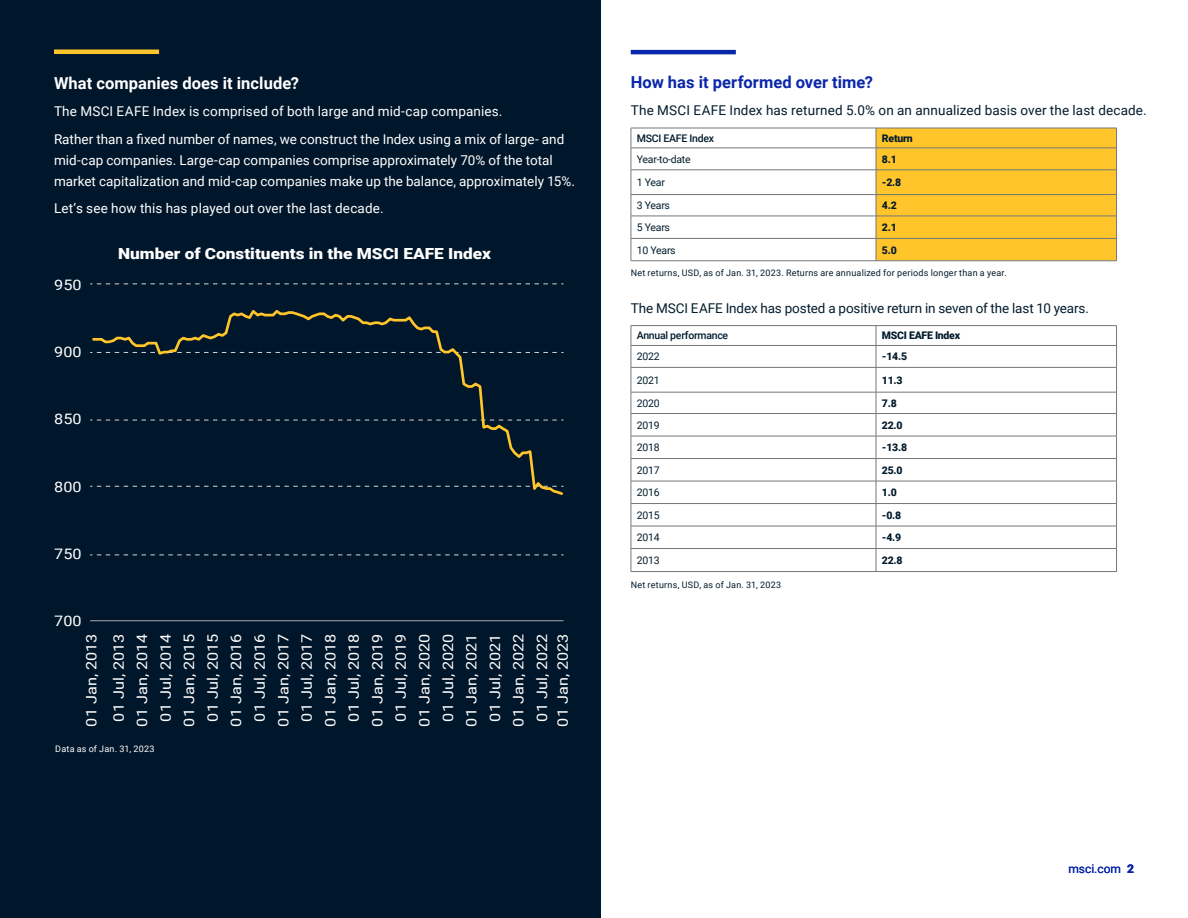
<style>
.page{position:relative;width:1188px;height:918px;background:#fff}
.page>*{position:absolute;margin:0;border:0;box-sizing:border-box;transform-origin:0 0}
.t1{font:700 16.5px "Roboto";letter-spacing:.005em;color:#fff}
.t2{font:700 16.5px "Roboto";letter-spacing:.005em;color:#0a26aa}
.t3{font:900 15.3px "Roboto";color:#fff;scale:1.13 1}
.t4{font:14.4px/23.5px "Roboto";color:#fff;text-align:center;scale:1.13 1}
.t5{font:13.5px/27.5px "Roboto";letter-spacing:.005em;color:#fff}
.t6{font:13.5px "Roboto";color:#031c2d}
.t7{font:12px "Roboto";color:#0a26aa}
.t8{font:10.5px "Roboto";letter-spacing:-.025em;color:#031c2d}
.t9{font:900 10.5px "Roboto";letter-spacing:-.025em;color:#031c2d}
.t10{font:500 10.5px "Roboto";letter-spacing:-.025em;color:#031c2d}
.t11{font:9px "Roboto";letter-spacing:.025em;color:#031c2d}
.t12{font:9px "Roboto";letter-spacing:.02em;color:#fff}
.s1{font-weight:900}
</style>
<div class="page">
<div style="left:0;top:0;width:600px;height:918px;background:#00162a"></div>
<svg style="left:90px;top:284px;width:474px;height:1px"></svg>
<svg style="left:90px;top:555px;width:474px;height:1px"></svg>
<hr style="left:90px;top:620px;width:474px;height:1px;background:#a9acae">
<svg style="left:91px;top:310px;width:473px;height:185px"></svg>
<hr style="left:54px;top:50px;width:105px;height:4px;background:#ffc52b">
<hr style="left:631px;top:50px;width:105px;height:4px;background:#0a26aa">
<hr style="left:631px;top:128px;width:245px;height:1px;background:#74777b">
<hr style="left:631px;top:148px;width:245px;height:1px;background:#74777b">
<hr style="left:631px;top:170px;width:245px;height:1px;background:#74777b">
<hr style="left:631px;top:194px;width:245px;height:1px;background:#74777b">
<hr style="left:631px;top:216px;width:245px;height:1px;background:#74777b">
<hr style="left:631px;top:238px;width:245px;height:1px;background:#74777b">
<svg style="left:631px;top:128px;width:1px;height:132px"></svg>
<svg style="left:876px;top:128px;width:241px;height:132px;background:#f8c12e"></svg>
<hr style="left:631px;top:260px;width:245px;height:1px;background:#74777b">
<hr style="left:876px;top:260px;width:241px;height:1px;background:#74777b">
<hr style="left:631px;top:325px;width:245px;height:1px;background:#74777b">
<hr style="left:876px;top:325px;width:241px;height:1px;background:#74777b">
<hr style="left:631px;top:345px;width:245px;height:1px;background:#74777b">
<hr style="left:876px;top:345px;width:241px;height:1px;background:#74777b">
<hr style="left:631px;top:367px;width:245px;height:1px;background:#74777b">
<hr style="left:876px;top:367px;width:241px;height:1px;background:#74777b">
<hr style="left:631px;top:392px;width:245px;height:1px;background:#74777b">
<hr style="left:876px;top:392px;width:241px;height:1px;background:#74777b">
<hr style="left:631px;top:413px;width:245px;height:1px;background:#74777b">
<hr style="left:876px;top:413px;width:241px;height:1px;background:#74777b">
<hr style="left:631px;top:436px;width:245px;height:1px;background:#74777b">
<hr style="left:876px;top:436px;width:241px;height:1px;background:#74777b">
<hr style="left:631px;top:458px;width:245px;height:1px;background:#74777b">
<hr style="left:876px;top:458px;width:241px;height:1px;background:#74777b">
<hr style="left:631px;top:481px;width:245px;height:1px;background:#74777b">
<hr style="left:876px;top:481px;width:241px;height:1px;background:#74777b">
<hr style="left:631px;top:503px;width:245px;height:1px;background:#74777b">
<hr style="left:876px;top:503px;width:241px;height:1px;background:#74777b">
<hr style="left:631px;top:526px;width:245px;height:1px;background:#74777b">
<hr style="left:876px;top:526px;width:241px;height:1px;background:#74777b">
<hr style="left:631px;top:548px;width:245px;height:1px;background:#74777b">
<svg style="left:631px;top:326px;width:1px;height:245px"></svg>
<hr style="left:876px;top:548px;width:241px;height:1px;background:#74777b">
<svg style="left:876px;top:326px;width:1px;height:245px"></svg>
<svg style="left:1116px;top:326px;width:1px;height:245px"></svg>
<hr style="left:631px;top:571px;width:245px;height:1px;background:#74777b">
<hr style="left:876px;top:571px;width:241px;height:1px;background:#74777b">
<p class="t1" style="left:54px;top:72px;width:247px">What companies does it include?</p>
<p class="t5" style="left:54px;top:97px;width:512px">The MSCI EAFE Index is comprised of both large and mid-cap companies.<br>Rather than a fixed number of names, we construct the Index using a mix of large- and</p>
<p class="t5" style="left:54px;top:149px;width:523px;line-height:21px">mid-cap companies. Large-cap companies comprise approximately 70% of the total market capitalization and mid-cap companies make up the balance, approximately 15%.</p>
<p class="t5" style="left:54px;top:194px;width:331px">Let’s see how this has played out over the last decade.</p>
<p class="t4" style="left:54px;top:272px;width:26px">950</p>
<p class="t4" style="left:54px;top:340px;width:26px">900</p>
<p class="t4" style="left:54px;top:407px;width:26px">850</p>
<p class="t3" style="left:118px;top:243px;width:331px">Number of Constituents in the MSCI EAFE Index</p>
<p class="t4" style="left:54px;top:474px;width:26px">800</p>
<p class="t4" style="left:54px;top:542px;width:26px">750</p>
<p class="t4" style="left:54px;top:609px;width:26px">700</p>
<p class="t4" style="left:77px;top:727px;width:84px;line-height:27.2px;rotate:-90deg">01 Jan, 2013<br>01 Jul, 2013</p>
<p class="t4" style="left:130px;top:727px;width:84px;rotate:-90deg">01 Jan, 2014<br>01 Jul, 2014</p>
<p class="t12" style="left:55px;top:742px;width:101px">Data as of Jan. 31, 2023</p>
<p class="t4" style="left:177px;top:727px;width:84px;rotate:-90deg">01 Jan, 2015<br>01 Jul, 2015</p>
<p class="t4" style="left:224px;top:727px;width:84px;rotate:-90deg">01 Jan, 2016<br>01 Jul, 2016</p>
<p class="t4" style="left:271px;top:727px;width:84px;rotate:-90deg">01 Jan, 2017<br>01 Jul, 2017</p>
<p class="t4" style="left:318px;top:727px;width:84px;rotate:-90deg">01 Jan, 2018<br>01 Jul, 2018</p>
<p class="t4" style="left:365px;top:727px;width:84px;rotate:-90deg">01 Jan, 2019<br>01 Jul, 2019</p>
<p class="t4" style="left:412px;top:727px;width:84px;rotate:-90deg">01 Jan, 2020<br>01 Jul, 2020</p>
<p class="t4" style="left:459px;top:727px;width:84px;rotate:-90deg">01 Jan, 2021<br>01 Jul, 2021</p>
<p class="t4" style="left:506px;top:727px;width:84px;rotate:-90deg">01 Jan, 2022</p>
<p class="t4" style="left:550px;top:727px;width:84px;rotate:-90deg">01 Jan, 2023</p>
<p class="t4" style="left:530px;top:722px;width:79px;rotate:-90deg">01 Jul, 2022</p>
<p class="t2" style="left:631px;top:70px;width:244px">How has it performed over time?</p>
<p class="t6" style="left:631px;top:101px;width:518px">The MSCI EAFE Index has returned 5.0% on an annualized basis over the last decade.</p>
<p class="t10" style="left:637px;top:131px;width:79px">MSCI EAFE Index</p>
<p class="t9" style="left:882px;top:131px;width:32px">Return</p>
<p class="t8" style="left:637px;top:152px;width:55px">Year-to-date</p>
<p class="t9" style="left:882px;top:152px;width:16px">8.1</p>
<p class="t8" style="left:637px;top:175px;width:29px">1 Year</p>
<p class="t9" style="left:882px;top:175px;width:21px">-2.8</p>
<p class="t8" style="left:637px;top:198px;width:35px">3 Years</p>
<p class="t9" style="left:882px;top:198px;width:16px">4.2</p>
<p class="t8" style="left:637px;top:220px;width:35px">5 Years</p>
<p class="t9" style="left:882px;top:220px;width:16px">2.1</p>
<p class="t8" style="left:637px;top:242px;width:40px">10 Years</p>
<p class="t9" style="left:882px;top:242px;width:16px">5.0</p>
<p class="t11" style="left:631px;top:266px;width:377px">Net returns, USD, as of Jan. 31, 2023. Returns are annualized for periods longer than a year.</p>
<p class="t6" style="left:631px;top:299px;width:460px">The MSCI EAFE Index has posted a positive return in seven of the last 10 years.</p>
<p class="t10" style="left:637px;top:328px;width:93px">Annual performance</p>
<p class="t9" style="left:882px;top:328px;width:80px">MSCI EAFE Index</p>
<p class="t8" style="left:637px;top:349px;width:24px">2022</p>
<p class="t9" style="left:882px;top:349px;width:27px">-14.5</p>
<p class="t8" style="left:637px;top:373px;width:24px">2021</p>
<p class="t9" style="left:882px;top:373px;width:22px">11.3</p>
<p class="t8" style="left:637px;top:396px;width:24px">2020</p>
<p class="t9" style="left:882px;top:396px;width:16px">7.8</p>
<p class="t8" style="left:637px;top:418px;width:24px">2019</p>
<p class="t9" style="left:882px;top:418px;width:22px">22.0</p>
<p class="t8" style="left:637px;top:440px;width:24px">2018</p>
<p class="t9" style="left:882px;top:440px;width:27px">-13.8</p>
<p class="t8" style="left:637px;top:463px;width:24px">2017</p>
<p class="t9" style="left:882px;top:463px;width:22px">25.0</p>
<p class="t8" style="left:637px;top:485px;width:24px">2016</p>
<p class="t9" style="left:882px;top:485px;width:16px">1.0</p>
<p class="t8" style="left:637px;top:508px;width:24px">2015</p>
<p class="t9" style="left:882px;top:508px;width:21px">-0.8</p>
<p class="t8" style="left:637px;top:530px;width:24px">2014</p>
<p class="t9" style="left:882px;top:530px;width:21px">-4.9</p>
<p class="t8" style="left:637px;top:553px;width:24px">2013</p>
<p class="t9" style="left:882px;top:553px;width:22px">22.8</p>
<p class="t11" style="left:631px;top:579px;width:152px">Net returns, USD, as of Jan. 31, 2023</p>
<p class="t7" style="left:1068px;top:860px;width:67px">msci.com <span class="s1">2</span></p>
</div>
